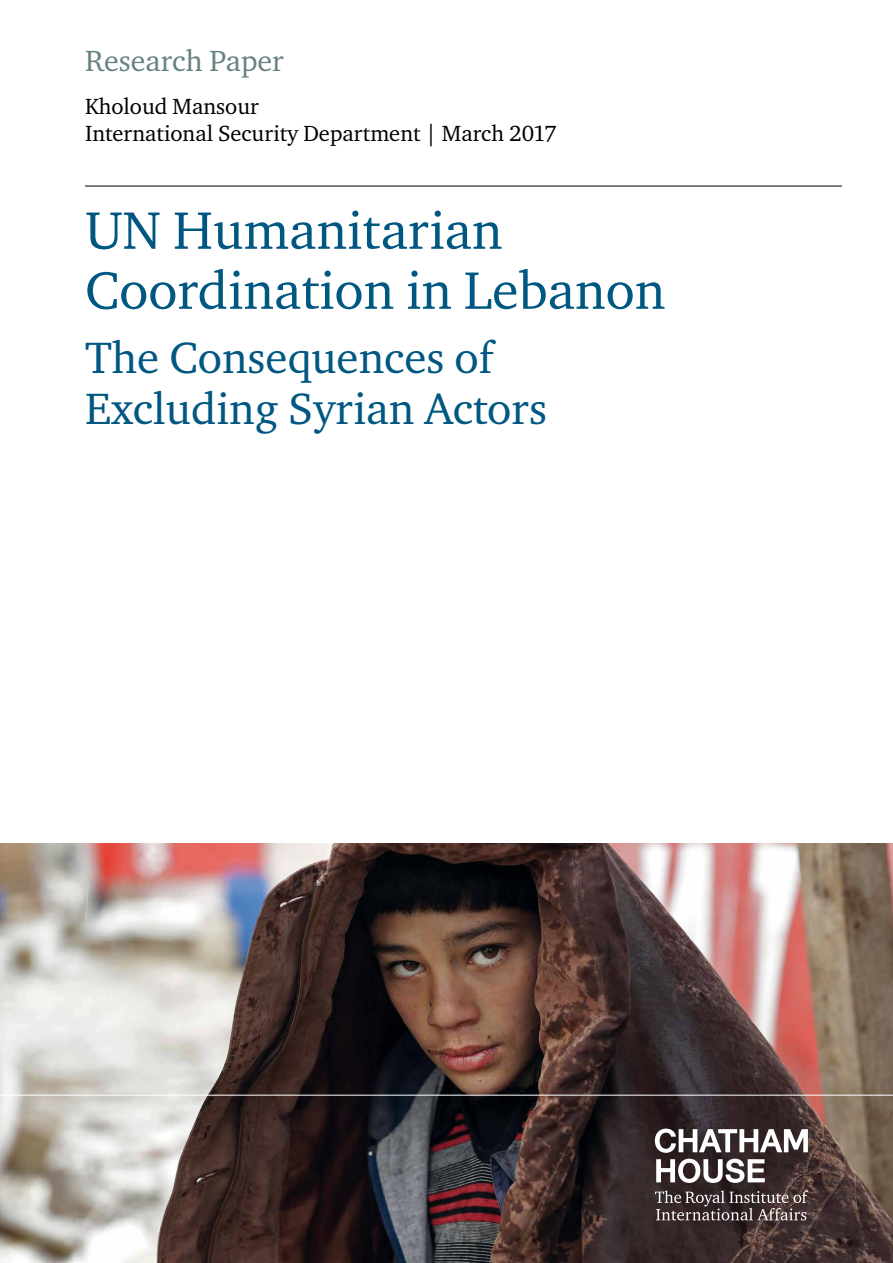
<style>
.page{position:relative;width:893px;height:1263px;background:#fff}
.page>*{position:absolute;margin:0;border:0;box-sizing:border-box;transform-origin:0 0}
.t1{font:54px/60px "Charter ITC";color:#005782}
.t2{font:45px/51px "Charter ITC";color:#005782}
.t3{font:30px "Charter ITC";color:#678181}
.t4{font:22.5px/27px "Charter ITC";color:#000}
</style>
<div class="page">
<img style="left:0;top:843px;width:893px;height:420px">
<hr style="left:85px;top:186px;width:757px;height:1px;background:#000">
<hr style="left:0;top:1095px;width:893px;height:1px;background:#fff">
<svg style="left:655px;top:1128px;width:153px;height:25px"></svg>
<svg style="left:656px;top:1159px;width:109px;height:24px"></svg>
<svg style="left:655px;top:1190px;width:153px;height:30px;background:#5d5252"></svg>
<h3 class="t3" style="left:85px;top:42px;width:200px">Research Paper</h3>
<p class="t4" style="left:85px;top:92px;width:473px">Kholoud Mansour<br>International Security Department | March 2017</p>
<h1 class="t1" style="left:85px;top:199px;width:582px">UN Humanitarian<br>Coordination in Lebanon</h1>
<h2 class="t2" style="left:85px;top:331px;width:463px">The Consequences of<br>Excluding Syrian Actors</h2>
</div>
